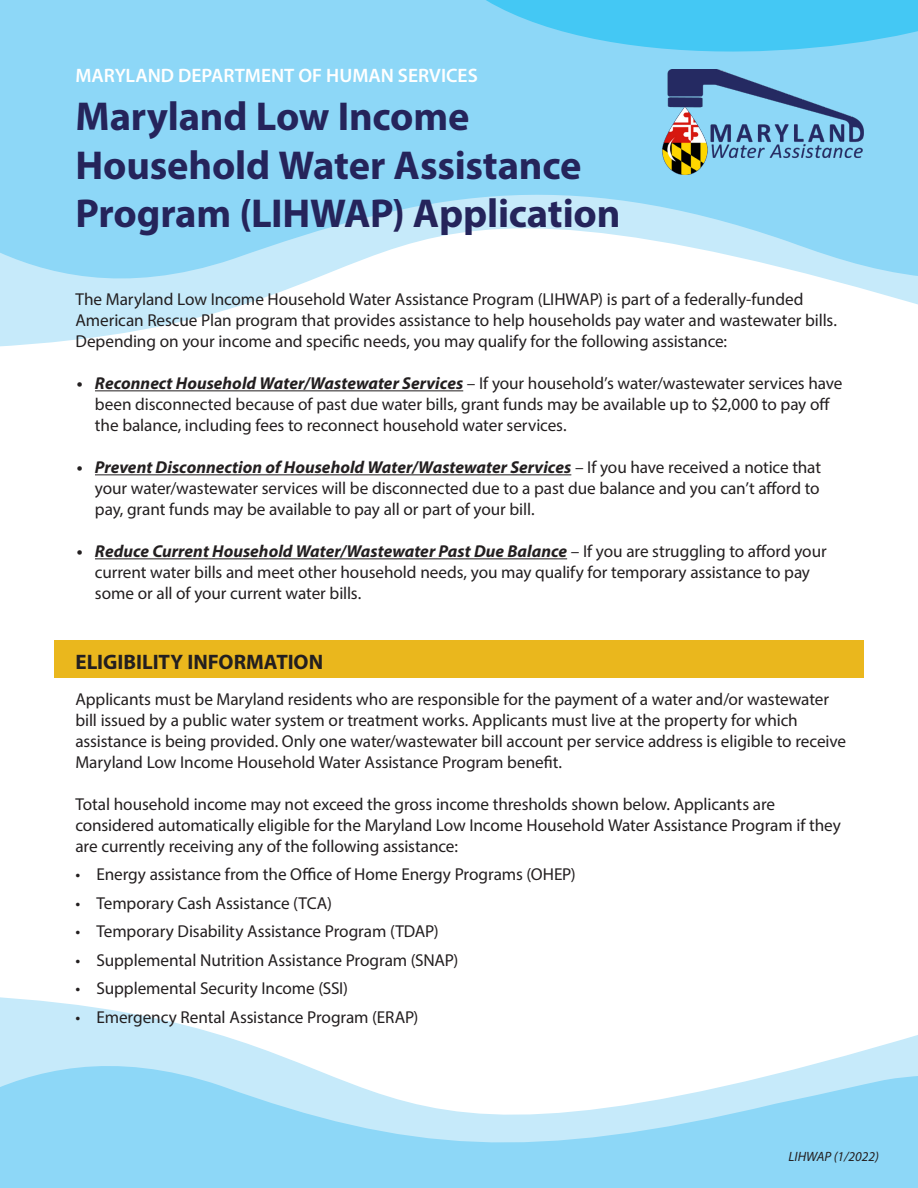
<style>
.page{position:relative;width:918px;height:1188px;background:#fff}
.page>*{position:absolute;margin:0;border:0;box-sizing:border-box;transform-origin:0 0}
.t1{font:700 40.5px/48.6px "Myriad Pro";letter-spacing:-.005em;color:#25245b}
.t2{font:700 21px "Myriad Pro";color:#231f20}
.t3{font:600 19.5px "Myriad Pro";color:#fff}
.t4{font:17.25px/21px "Myriad Pro";letter-spacing:-.005em;color:#231f20}
.t5{font:italic 13.5px "Myriad Pro";color:#231f20}
.s1{font-weight:700;font-style:italic}
</style>
<div class="page">
<svg style="left:0;top:997px;width:918px;height:51px"></svg>
<svg style="left:0;top:1048px;width:918px;height:140px;fill:#8dd7f7"></svg>
<svg style="left:0;top:296px;width:918px;height:51px"></svg>
<svg style="left:0;top:0;width:918px;height:296px;background:#a2def8"></svg>
<svg style="left:445px;top:0;width:473px;height:67px;background:#65cef5"></svg>
<div style="left:54px;top:641px;width:810px;height:37px;background:#eab71d"></div>
<hr style="left:95px;top:390px;width:368px;height:1px;background:#231f20">
<hr style="left:95px;top:474px;width:476px;height:1px;background:#231f20">
<hr style="left:95px;top:558px;width:472px;height:1px;background:#231f20">
<img style="left:662px;top:69px;width:201px;height:106px">
<p class="t3" style="left:75px;top:63px;width:404px">MARYLAND DEPARTMENT OF HUMAN SERVICES</p>
<p class="t1" style="left:75px;top:91px;width:395px">Maryland Low Income</p>
<p class="t1" style="left:75px;top:139px;width:546px">Household Water Assistance<br>Program (LIHWAP) Application</p>
<p class="t4" style="left:75px;top:289px;width:763px">The Maryland Low Income Household Water Assistance Program (LIHWAP) is part of a federally-funded<br>American Rescue Plan program that provides assistance to help households pay water and wastewater bills.<br>Depending on your income and specific needs, you may qualify for the following assistance:</p>
<p class="t4" style="left:95px;top:373px;width:749px;text-indent:-18px"><span class="s1">• Reconnect Household Water/Wastewater Services</span> – If your household’s water/wastewater services have been disconnected because of past due water bills, grant funds may be available up to $2,000 to pay off the balance, including fees to reconnect household water services.</p>
<p class="t4" style="left:95px;top:457px;width:728px;text-align:justify;text-indent:-18px"><span class="s1">• Prevent Disconnection of Household Water/Wastewater Services</span> – If you have received a notice that your water/wastewater services will be disconnected due to a past due balance and you can’t afford to pay, grant funds may be available to pay all or part of your bill.</p>
<p class="t4" style="left:95px;top:541px;width:733px;text-indent:-18px"><span class="s1">• Reduce Current Household Water/Wastewater Past Due Balance</span> – If you are struggling to afford your current water bills and meet other household needs, you may qualify for temporary assistance to pay some or all of your current water bills.</p>
<p class="t2" style="left:75px;top:648px;width:249px">ELIGIBILITY INFORMATION</p>
<p class="t4" style="left:75px;top:688px;width:772px">Applicants must be Maryland residents who are responsible for the payment of a water and/or wastewater bill issued by a public water system or treatment works. Applicants must live at the property for which assistance is being provided. Only one water/wastewater bill account per service address is eligible to receive Maryland Low Income Household Water Assistance Program benefit.</p>
<p class="t4" style="left:75px;top:793px;width:767px">Total household income may not exceed the gross income thresholds shown below. Applicants are considered automatically eligible for the Maryland Low Income Household Water Assistance Program if they are currently receiving any of the following assistance:</p>
<p class="t4" style="left:75px;top:863px;width:502px">• Energy assistance from the Office of Home Energy Programs (OHEP)</p>
<p class="t4" style="left:75px;top:892px;width:258px">• Temporary Cash Assistance (TCA)</p>
<p class="t4" style="left:75px;top:920px;width:365px">• Temporary Disability Assistance Program (TDAP)</p>
<p class="t4" style="left:75px;top:949px;width:385px">• Supplemental Nutrition Assistance Program (SNAP)</p>
<p class="t4" style="left:75px;top:977px;width:274px">• Supplemental Security Income (SSI)</p>
<p class="t4" style="left:75px;top:1006px;width:345px">• Emergency Rental Assistance Program (ERAP)</p>
<p class="t5" style="left:789px;top:1148px;width:92px">LIHWAP (1/2022)</p>
</div>
